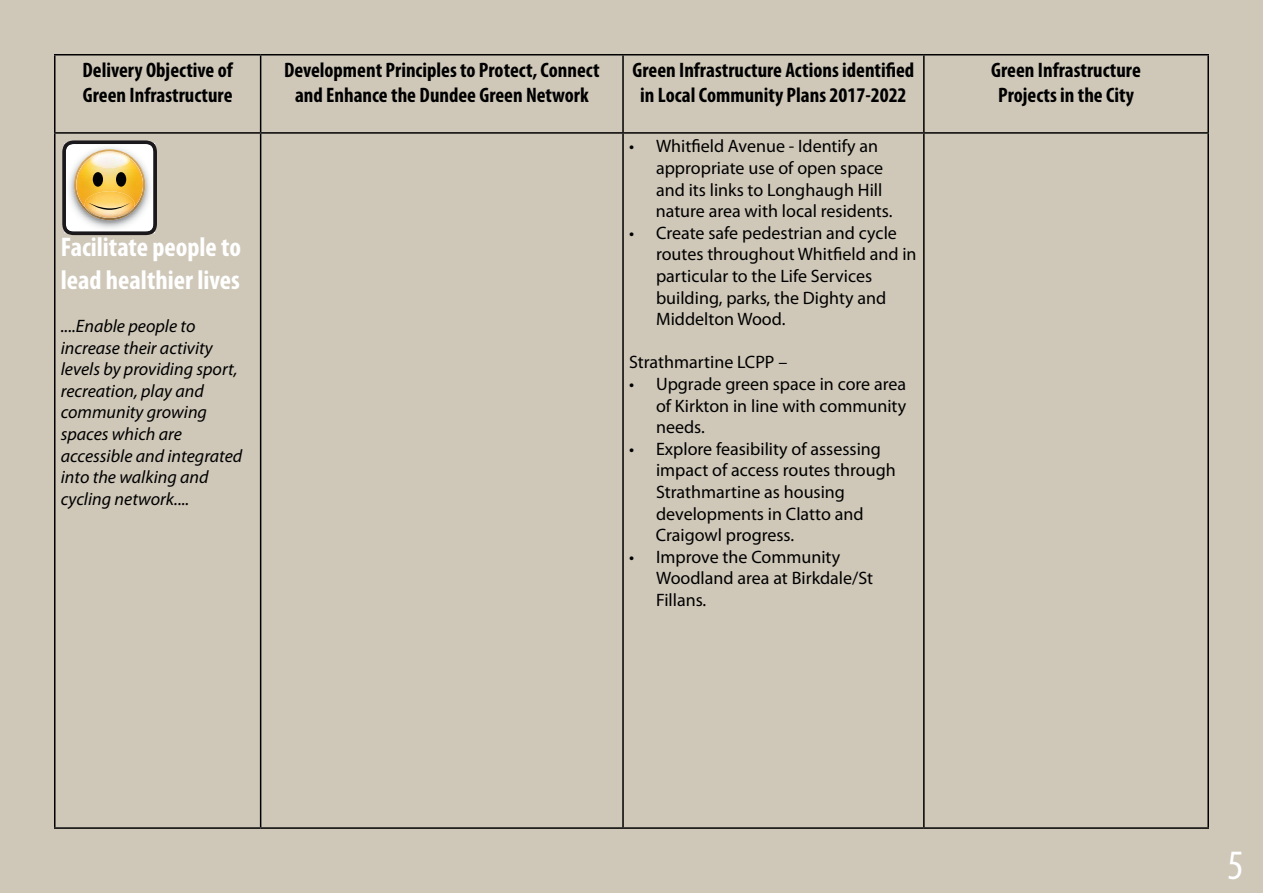
<style>
.page{position:relative;width:1263px;height:893px;background:#cfc8b9}
.page>*{position:absolute;margin:0;border:0;box-sizing:border-box;transform-origin:0 0}
.t1{font:condensed 42px "Myriad Pro";color:#fff}
.t2{font:700 condensed 27px/32.4px "Myriad Pro";color:#fff}
.t3{font:700 condensed 21px/25.2px "Myriad Pro";color:#000;text-align:center}
.t4{font:18px/21.6px "Myriad Pro";color:#000}
.t5{font:italic 18px/21.6px "Myriad Pro";color:#000}
</style>
<div class="page">
<hr style="left:54px;top:54px;width:207px;height:2px;background:#000">
<hr style="left:54px;top:56px;width:2px;height:76px;background:#000">
<hr style="left:261px;top:54px;width:362px;height:2px;background:#000">
<hr style="left:260px;top:56px;width:1px;height:76px;background:#000">
<hr style="left:623px;top:54px;width:301px;height:2px;background:#000">
<hr style="left:622px;top:56px;width:2px;height:76px;background:#000">
<hr style="left:924px;top:54px;width:285px;height:2px;background:#000">
<hr style="left:923px;top:56px;width:2px;height:76px;background:#000">
<hr style="left:1207px;top:56px;width:2px;height:76px;background:#000">
<hr style="left:54px;top:132px;width:207px;height:2px;background:#000">
<hr style="left:54px;top:134px;width:2px;height:693px;background:#000">
<hr style="left:261px;top:132px;width:362px;height:2px;background:#000">
<hr style="left:260px;top:134px;width:1px;height:693px;background:#000">
<hr style="left:623px;top:132px;width:301px;height:2px;background:#000">
<hr style="left:622px;top:134px;width:2px;height:693px;background:#000">
<hr style="left:924px;top:132px;width:285px;height:2px;background:#000">
<hr style="left:923px;top:134px;width:2px;height:693px;background:#000">
<hr style="left:1207px;top:134px;width:2px;height:693px;background:#000">
<hr style="left:54px;top:827px;width:207px;height:2px;background:#000">
<hr style="left:261px;top:827px;width:362px;height:2px;background:#000">
<hr style="left:623px;top:827px;width:301px;height:2px;background:#000">
<hr style="left:924px;top:827px;width:285px;height:2px;background:#000">
<svg style="left:62px;top:140px;width:95px;height:95px;background:#cfbd96"></svg>
<div style="left:93px;top:172px;width:10px;height:15px;background:#030303;border-radius:50%"></div>
<div style="left:116px;top:172px;width:10px;height:15px;background:#030303;border-radius:50%"></div>
<p class="t3" style="left:83px;top:56px;width:152px;text-align:left">Delivery Objective of<br>Green Infrastructure</p>
<p class="t3" style="left:284px;top:56px;width:317px">Development Principles to Protect, Connect and Enhance the Dundee Green Network</p>
<p class="t3" style="left:633px;top:56px;width:283px">Green Infrastructure Actions identified in Local Community Plans 2017-2022</p>
<p class="t3" style="left:991px;top:56px;width:151px">Green Infrastructure<br>Projects in the City</p>
<h2 class="t2" style="left:61px;top:231px;width:182px">Facilitate people to lead healthier lives</h2>
<p class="t5" style="left:61px;top:315px;width:183px">....Enable people to increase their activity levels by providing sport, recreation, play and community growing spaces which are accessible and integrated into the walking and cycling network....</p>
<p class="t4" style="left:656px;top:135px;width:238px;text-indent:-27px">• Whitfield Avenue - Identify an appropriate use of open space and its links to Longhaugh Hill nature area with local residents.</p>
<p class="t4" style="left:656px;top:222px;width:262px;text-indent:-27px">• Create safe pedestrian and cycle routes throughout Whitfield and in particular to the Life Services building, parks, the Dighty and<br>Middelton Wood.</p>
<p class="t4" style="left:629px;top:351px;width:160px">Strathmartine LCPP –</p>
<p class="t4" style="left:656px;top:373px;width:252px;text-align:justify;text-indent:-27px">• Upgrade green space in core area of Kirkton in line with community needs.</p>
<p class="t4" style="left:656px;top:438px;width:241px;text-indent:-27px">• Explore feasibility of assessing impact of access routes through<br>Strathmartine as housing developments in Clatto and<br>Craigowl progress.</p>
<p class="t4" style="left:656px;top:546px;width:219px;text-indent:-27px">• Improve the Community<br>Woodland area at Birkdale/St<br>Fillans.</p>
<h1 class="t1" style="left:1227px;top:839px;width:18px">5</h1>
</div>
